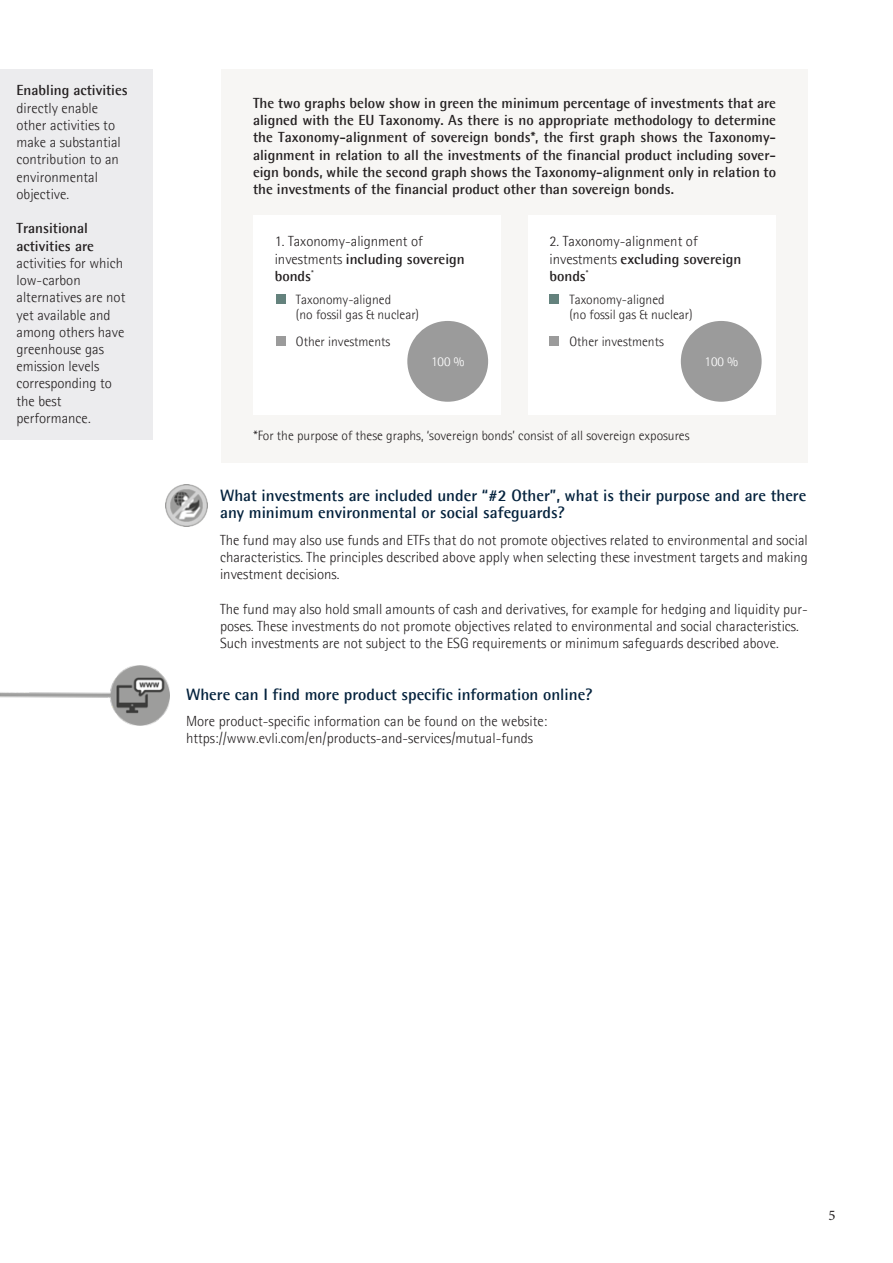
<style>
.page{position:relative;width:893px;height:1263px;background:#fff}
.page>*{position:absolute;margin:0;border:0;box-sizing:border-box;transform-origin:0 0}
.Leipis_ei_grid{font:700 16.5px/17.2px "Agfa Rotis Semisans";color:#04223d}
.Leipis_ei_grid-2{font:300 14.7px/17.2px "Agfa Rotis Semisans";color:#231f20}
.Leipis_ei_grid-3{font:700 14.7px/17.2px "Agfa Rotis Semisans";color:#231f20;text-align:justify}
.t1{font:14.7px "Minion Pro";color:#231f20}
.Leipis_ei_grid-4{font:300 13.5px "Agfa Rotis Semisans";color:#231f20}
.Leipis_ei_grid-5{font:300 13.5px "Agfa Rotis Semisans";color:#fff}
.s1{font-weight:700}
.s2{font-weight:300}
</style>
<div class="page">
<img style="left:165px;top:484px;width:43px;height:43px">
<img style="left:0;top:665px;width:170px;height:60px">
<div style="left:0;top:69px;width:152px;height:370px;background:#ececee"></div>
<div style="left:221px;top:69px;width:587px;height:393px;background:#f7f6f4"></div>
<div style="left:253px;top:215px;width:248px;height:199px;background:#fff"></div>
<div style="left:528px;top:215px;width:248px;height:200px;background:#fff"></div>
<div style="left:276px;top:294px;width:10px;height:10px;background:#64827d"></div>
<div style="left:549px;top:294px;width:10px;height:10px;background:#64827d"></div>
<div style="left:276px;top:336px;width:10px;height:10px;background:#9b9b9b"></div>
<div style="left:549px;top:336px;width:10px;height:10px;background:#9b9b9b"></div>
<div style="left:407px;top:321px;width:81px;height:81px;background:#9b9b9b;border-radius:50%"></div>
<div style="left:681px;top:321px;width:81px;height:81px;background:#9b9b9b;border-radius:50%"></div>
<p class="Leipis_ei_grid-3" style="left:16px;top:81px;width:113px">Enabling activities</p>
<p class="Leipis_ei_grid-2" style="left:16px;top:99px;width:83px">directly enable</p>
<p class="Leipis_ei_grid-2" style="left:16px;top:116px;width:100px">other activities to</p>
<p class="Leipis_ei_grid-2" style="left:16px;top:133px;width:106px">make a substantial</p>
<p class="Leipis_ei_grid-2" style="left:16px;top:151px;width:104px">contribution to an</p>
<p class="Leipis_ei_grid-2" style="left:16px;top:168px;width:83px">environmental</p>
<p class="Leipis_ei_grid-2" style="left:16px;top:185px;width:54px">objective.</p>
<p class="Leipis_ei_grid-3" style="left:16px;top:219px;width:73px">Transitional</p>
<p class="Leipis_ei_grid-3" style="left:16px;top:237px;width:79px">activities are</p>
<p class="Leipis_ei_grid-2" style="left:16px;top:254px;width:108px">activities for which</p>
<p class="Leipis_ei_grid-2" style="left:16px;top:271px;width:66px">low-carbon</p>
<p class="Leipis_ei_grid-2" style="left:16px;top:289px;width:110px">alternatives are not</p>
<p class="Leipis_ei_grid-2" style="left:16px;top:306px;width:96px">yet available and</p>
<p class="Leipis_ei_grid-2" style="left:16px;top:323px;width:109px">among others have</p>
<p class="Leipis_ei_grid-2" style="left:16px;top:340px;width:89px">greenhouse gas</p>
<p class="Leipis_ei_grid-2" style="left:16px;top:358px;width:84px">emission levels</p>
<p class="Leipis_ei_grid-2" style="left:16px;top:375px;width:97px">corresponding to</p>
<p class="Leipis_ei_grid-2" style="left:16px;top:392px;width:47px">the best</p>
<p class="Leipis_ei_grid-2" style="left:16px;top:409px;width:76px">performance.</p>
<p class="Leipis_ei_grid-3" style="left:253px;top:94px;width:525px">The two graphs below show in green the minimum percentage of investments that are aligned with the EU Taxonomy. As there is no appropriate methodology to determine the Taxonomy-alignment of sovereign bonds*, the first graph shows the Taxonomy&shy;alignment in relation to all the investments of the financial product including sover&shy;eign bonds, while the second graph shows the Taxonomy-alignment only in relation to the investments of the financial product other than sovereign bonds.</p>
<p class="Leipis_ei_grid-2" style="left:275px;top:233px;width:192px">1. Taxonomy-alignment of investments <span class="s1">including sovereign bonds</span><sup>*</sup></p>
<p class="Leipis_ei_grid-2" style="left:549px;top:233px;width:150px">2. Taxonomy-alignment of</p>
<p class="Leipis_ei_grid-3" style="left:549px;top:250px;width:193px"><span class="s2">investments</span> excluding sovereign bonds<sup>*</sup></p>
<p class="Leipis_ei_grid-4" style="left:296px;top:292px;width:97px">Taxonomy-aligned</p>
<p class="Leipis_ei_grid-4" style="left:296px;top:307px;width:125px">(no fossil gas &amp; nuclear)</p>
<p class="Leipis_ei_grid-4" style="left:296px;top:334px;width:96px">Other investments</p>
<p class="Leipis_ei_grid-4" style="left:569px;top:292px;width:97px">Taxonomy-aligned</p>
<p class="Leipis_ei_grid-4" style="left:569px;top:307px;width:125px">(no fossil gas &amp; nuclear)</p>
<p class="Leipis_ei_grid-4" style="left:569px;top:334px;width:96px">Other investments</p>
<p class="Leipis_ei_grid-5" style="left:431px;top:354px;width:35px">100 %</p>
<p class="Leipis_ei_grid-5" style="left:705px;top:354px;width:35px">100 %</p>
<p class="Leipis_ei_grid-4" style="left:253px;top:428px;width:438px">*For the purpose of these graphs, ‘sovereign bonds’ consist of all sovereign exposures</p>
<p class="Leipis_ei_grid" style="left:220px;top:487px;width:588px">What investments are included under “#2 Other”, what is their purpose and are there any minimum environmental or social safeguards?</p>
<p class="Leipis_ei_grid-2" style="left:220px;top:531px;width:589px;text-align:justify">The fund may also use funds and ETFs that do not promote objectives related to environmental and social characteristics. The principles described above apply when selecting these investment targets and making investment decisions.</p>
<p class="Leipis_ei_grid-2" style="left:220px;top:600px;width:589px">The fund may also hold small amounts of cash and derivatives, for example for hedging and liquidity pur&shy;poses. These investments do not promote objectives related to environmental and social characteristics.</p>
<p class="Leipis_ei_grid-2" style="left:220px;top:634px;width:560px">Such investments are not subject to the ESG requirements or minimum safeguards described above.</p>
<p class="Leipis_ei_grid" style="left:186px;top:685px;width:408px">Where can I find more product specific information online?</p>
<p class="Leipis_ei_grid-2" style="left:186px;top:712px;width:363px">More product-specific information can be found on the website:</p>
<p class="Leipis_ei_grid-2" style="left:186px;top:730px;width:348px">https://www.evli.com/en/products-and-services/mutual-funds</p>
<p class="t1" style="left:828px;top:1205px;width:9px">5</p>
</div>
